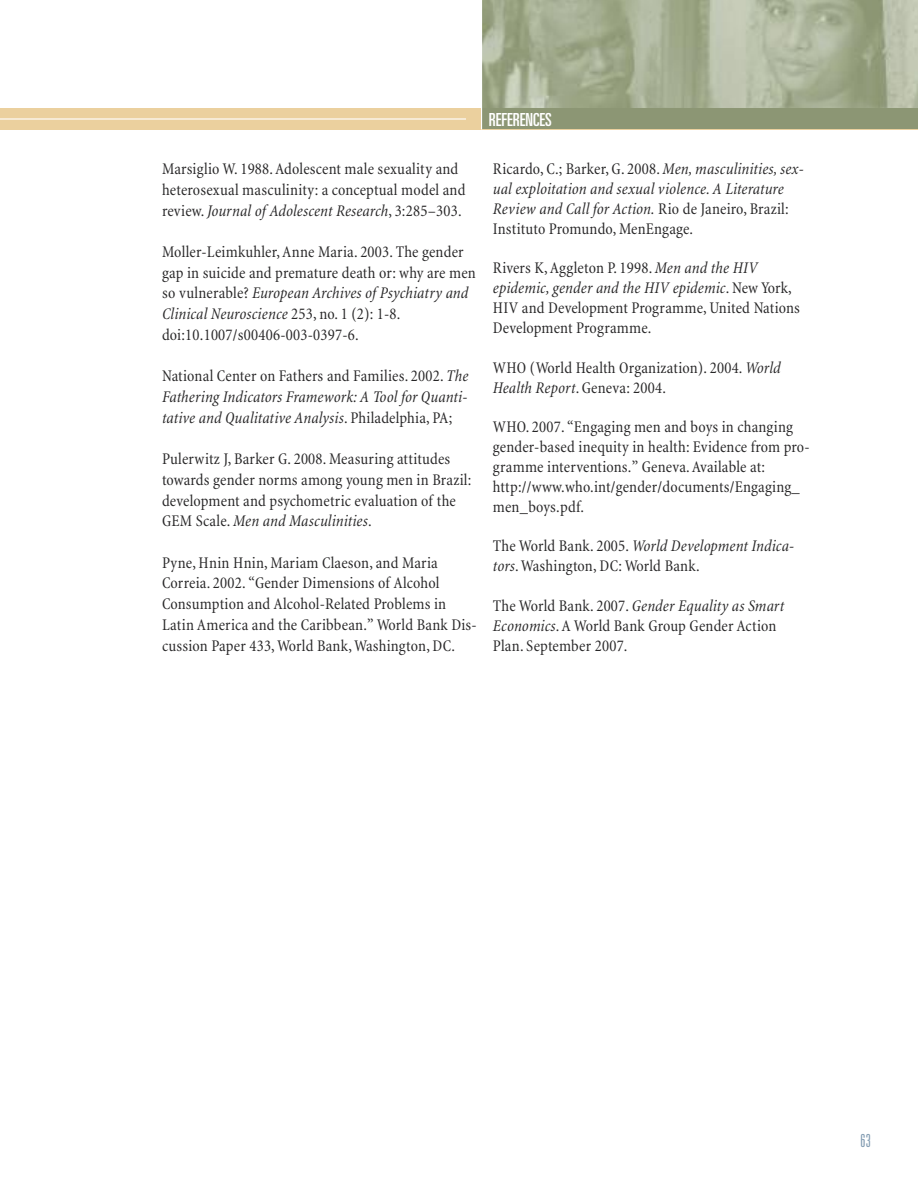
<style>
.page{position:relative;width:918px;height:1188px;background:#fff}
.page>*{position:absolute;margin:0;border:0;box-sizing:border-box;transform-origin:0 0}
.t1{font:ultra-condensed 18px "Univers";color:#fff}
.t2{font:300 ultra-condensed 18px "Univers";color:#819bb1}
.t3{font:condensed 16.5px/20.7px "Minion";letter-spacing:.01em;color:#272627}
.t4{font:italic condensed 16.5px/19.8px "Minion";letter-spacing:.005em;color:#272627;text-align:justify}
.s1{font-style:italic}
.s2{font-style:normal}
</style>
<div class="page">
<img style="left:482px;top:0;width:436px;height:108px">
<div style="left:0;top:108px;width:918px;height:22px;background:#ebd09e"></div>
<hr style="left:0;top:118px;width:466px;height:2px;background:#fff">
<div style="left:481px;top:108px;width:437px;height:21px;background:#8c9674"></div>
<hr style="left:481px;top:0;width:1px;height:129px;background:#fff">
<p class="t1" style="left:489px;top:113px;width:64px">REFERENCES</p>
<p class="t3" style="left:162px;top:160px;width:305px">Marsiglio W. 1988.Adolescent male sexuality and heterosexual masculinity: a conceptual model and review. <span class="s1">Journal of Adolescent Research</span>, 3:285–303.</p>
<p class="t3" style="left:162px;top:243px;width:315px">Moller-Leimkuhler,Anne Maria. 2003. The gender gap in suicide and premature death or: why are men so vulnerable? <span class="s1">European Archives of Psychiatry and Clinical Neuroscience</span> 253, no. 1 (2): 1-8. doi:10.1007/s00406-003-0397-6.</p>
<p class="t4" style="left:162px;top:367px;width:308px;line-height:20.7px"><span class="s2">National Center on Fathers and Families. 2002.</span> The Fathering Indicators Framework: A Tool for Quanti&shy;tative and Qualitative Analysis<span class="s2">. Philadelphia, PA;</span></p>
<p class="t3" style="left:162px;top:450px;width:311px">Pulerwitz J, Barker G. 2008. Measuring attitudes towards gender norms among young men in Brazil: development and psychometric evaluation of the GEM Scale. <span class="s1">Men and Masculinities</span>.</p>
<p class="t3" style="left:162px;top:554px;width:316px">Pyne, Hnin Hnin, Mariam Claeson, and Maria Correia. 2002.“Gender Dimensions of Alcohol Consumption and Alcohol-Related Problems in Latin America and the Caribbean.” World Bank Dis&shy;cussion Paper 433,World Bank,Washington, DC.</p>
<p class="t4" style="left:493px;top:161px;width:312px;text-align:left"><span class="s2">Ricardo, C.; Barker, G. 2008.</span> Men, masculinities, sex&shy;ual exploitation and sexual violence. A Literature Review and Call for Action. <span class="s2">Rio de Janeiro, Brazil:<br>Instituto Promundo, MenEngage.</span></p>
<p class="t3" style="left:493px;top:260px;width:309px;line-height:19.8px">Rivers K,Aggleton P. 1998. <span class="s1">Men and the HIV epidemic, gender and the HIV epidemic</span>. New York, HIV and Development Programme, United Nations Development Programme.</p>
<p class="t3" style="left:493px;top:359px;width:289px;line-height:19.8px">WHO (World Health Organization). 2004.<span class="s1">World<br>Health Report</span>. Geneva: 2004.</p>
<p class="t3" style="left:493px;top:419px;width:318px;line-height:19.8px">WHO. 2007.“Engaging men and boys in changing gender-based inequity in health: Evidence from pro&shy;gramme interventions.” Geneva.Available at: http://www.who.int/gender/documents/Engaging_ men_boys.pdf.</p>
<p class="t3" style="left:493px;top:538px;width:303px;line-height:19.8px">The World Bank. 2005.<span class="s1">World Development Indica&shy;tors</span>.Washington, DC: World Bank.</p>
<p class="t3" style="left:493px;top:597px;width:293px;line-height:19.8px">The World Bank. 2007. <span class="s1">Gender Equality as Smart<br>Economics</span>.A World Bank Group Gender Action<br>Plan. September 2007.</p>
<p class="t2" style="left:861px;top:1135px;width:12px">63</p>
</div>
